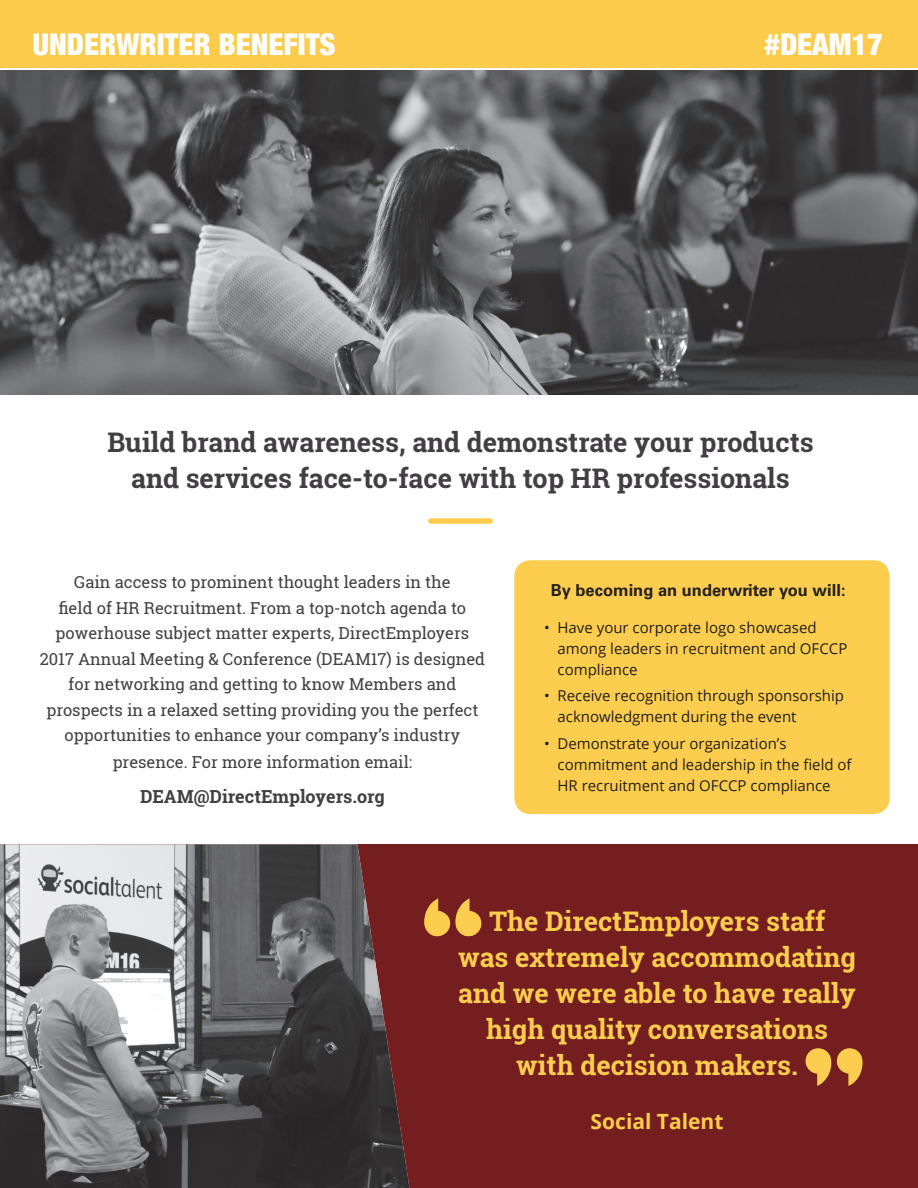
<style>
.page{position:relative;width:918px;height:1188px;background:#fff}
.page>*{position:absolute;margin:0;border:0;box-sizing:border-box;transform-origin:0 0}
.quotation_mark{font:108px "Braggadocio";color:#fccd4e}
.save_the_date___hash{font:900 condensed 30px "Helvetica Neue";color:#fff}
.quote{font:700 27px/36px "Roboto Slab";color:#fccd4e;text-align:center}
.t1{font:700 27px/36px "Roboto Slab";color:#413f41;text-align:center}
.quote_cite{font:700 21px "Open Sans";color:#fccd4e}
.body_-_center{font:700 18px "Roboto Slab";color:#413f41}
.body_-_center-2{font:16.5px/25.5px "Roboto Slab";color:#413f41;text-align:center}
.BL_title{font:700 16.5px "Univers LT Std";color:#231f20}
.t2{font:15px/21px "Open Sans";color:#231f20}
</style>
<div class="page">
<div style="left:0;top:0;width:918px;height:68px;background:#fccb4b"></div>
<img style="left:0;top:71px;width:918px;height:324px">
<div style="left:428px;top:518px;width:65px;height:6px;background:#fccb4b;border-radius:3px"></div>
<div style="left:0;top:844px;width:918px;height:344px;background:#751e1f"></div>
<img style="left:0;top:844px;width:409px;height:344px">
<div style="left:514px;top:560px;width:376px;height:254px;background:#fccd4e;border-radius:16px"></div>
<p class="save_the_date___hash" style="left:32px;top:19px;width:305px">UNDERWRITER BENEFITS</p>
<p class="save_the_date___hash" style="left:764px;top:19px;width:120px">#DEAM17</p>
<h1 class="t1" style="left:107px;top:424px;width:708px">Build brand awareness, and demonstrate your products and services face-to-face with top HR professionals</h1>
<p class="body_-_center-2" style="left:40px;top:569px;width:447px">Gain access to prominent thought leaders in the<br>field of HR Recruitment. From a top-notch agenda to powerhouse subject matter experts, DirectEmployers 2017 Annual Meeting &amp; Conference (DEAM17) is designed for networking and getting to know Members and prospects in a relaxed setting providing you the perfect opportunities to enhance your company’s industry</p>
<p class="body_-_center-2" style="left:113px;top:749px;width:301px">presence. For more information email:</p>
<p class="body_-_center" style="left:140px;top:785px;width:246px">DEAM@DirectEmployers.org</p>
<p class="BL_title" style="left:551px;top:580px;width:296px">By becoming an underwriter you will:</p>
<p class="t2" style="left:558px;top:617px;width:291px;text-indent:-14px">• Have your corporate logo showcased among leaders in recruitment and OFCCP compliance</p>
<p class="t2" style="left:558px;top:685px;width:288px;text-indent:-14px">• Receive recognition through sponsorship acknowledgment during the event</p>
<p class="t2" style="left:558px;top:732px;width:296px;text-indent:-14px">• Demonstrate your organization’s commitment and leadership in the field of<br>HR recruitment and OFCCP compliance</p>
<p class="quotation_mark" style="left:420px;top:876px;width:64px">“</p>
<p class="quote" style="left:458px;top:903px;width:399px">The DirectEmployers staff<br>was extremely accommodating and we were able to have really high quality conversations with decision makers.</p>
<p class="quote_cite" style="left:591px;top:1106px;width:134px">Social Talent</p>
<p class="quotation_mark" style="left:801px;top:1026px;width:64px">”</p>
</div>
